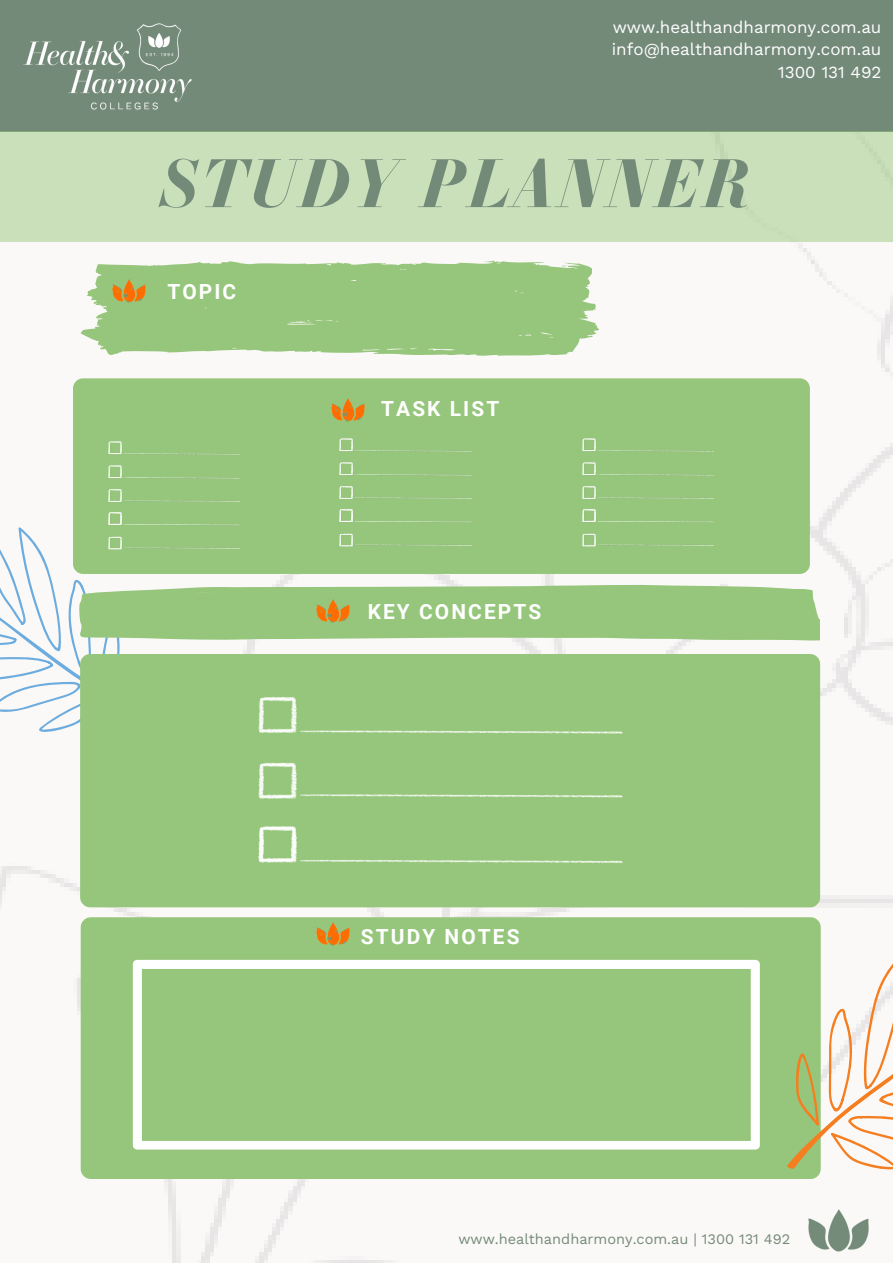
<style>
.page{position:relative;width:893px;height:1264px;background:#fff}
.page>*{position:absolute;margin:0;border:0;box-sizing:border-box;transform-origin:0 0}
.t1{font:italic 700 65.1px "Essonnes Headline";letter-spacing:.05em;color:#748a79}
.t2{font:700 20.85px "Roboto";letter-spacing:.1em;color:#fff}
.t3{font:16.95px "Work Sans";color:#fff}
.t4{font:14.55px "Work Sans";color:#748a79}
</style>
<div class="page">
<img style="left:0;top:241px;width:892px;height:1021px">
<img style="left:766px;top:1178px;width:126px;height:84px">
<div style="left:0;top:0;width:892px;height:131px;background:#748a79"></div>
<img style="left:23px;top:23px;width:169px;height:87px">
<div style="left:0;top:131px;width:892px;height:110px;background:#c9e0bb"></div>
<svg style="left:81px;top:260px;width:518px;height:96px;background:#a0cb89"></svg>
<div style="left:81px;top:917px;width:739px;height:261px;background:#95c67b;border-radius:10px"></div>
<svg style="left:0;top:522px;width:820px;height:210px"></svg>
<img style="left:293px;top:576px;width:79px;height:69px">
<img style="left:89px;top:257px;width:79px;height:68px">
<div style="left:73px;top:378px;width:736px;height:196px;background:#95c67b;border-radius:10px"></div>
<img style="left:309px;top:375px;width:78px;height:69px">
<img style="left:293px;top:907px;width:79px;height:39px">
<svg style="left:780px;top:946px;width:112px;height:264px"></svg>
<div style="left:80px;top:654px;width:740px;height:253px;background:#95c67b;border-radius:10px"></div>
<img style="left:108px;top:441px;width:132px;height:108px">
<img style="left:340px;top:438px;width:131px;height:108px">
<img style="left:582px;top:438px;width:131px;height:108px">
<img style="left:259px;top:696px;width:363px;height:167px">
<svg style="left:133px;top:959px;width:626px;height:190px"></svg>
<p class="t3" style="left:612px;top:17px;width:270px">www.healthandharmony.com.au</p>
<p class="t3" style="left:611px;top:39px;width:271px">info@healthandharmony.com.au</p>
<p class="t3" style="left:778px;top:62px;width:105px">1300 131 492</p>
<p class="t1" style="left:159px;top:159px;width:591px">STUDY PLANNER</p>
<p class="t2" style="left:167px;top:279px;width:70px">TOPIC</p>
<p class="t2" style="left:381px;top:397px;width:119px">TASK LIST</p>
<p class="t2" style="left:368px;top:600px;width:175px">KEY CONCEPTS</p>
<p class="t2" style="left:361px;top:924px;width:160px">STUDY NOTES</p>
<p class="t4" style="left:458px;top:1229px;width:333px">www.healthandharmony.com.au | 1300 131 492</p>
</div>
